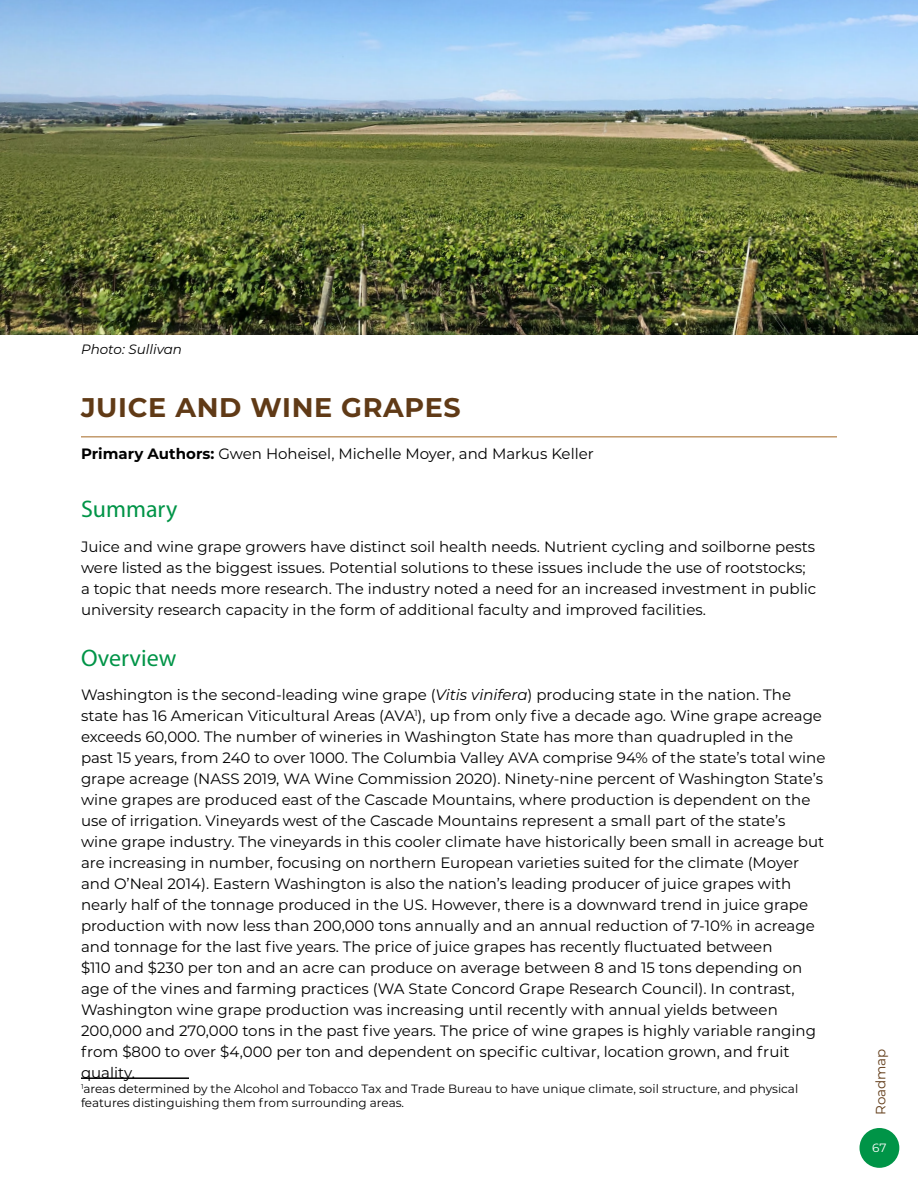
<style>
.page{position:relative;width:918px;height:1188px;background:#fff}
.page>*{position:absolute;margin:0;border:0;box-sizing:border-box;transform-origin:0 0}
.t1{font:700 27px "Montserrat";letter-spacing:.025em;color:#603a16}
.t2{font:24px "Myriad Pro";color:#009447}
.t3{font:15px/21px "Montserrat";color:#000}
.t4{font:italic 13.5px "Montserrat";color:#000}
.t5{font:13.5px "Montserrat";color:#603a16}
.t6{font:12px/14.4px "Montserrat";color:#000}
.t7{font:12px "Montserrat";color:#fff}
.s1{font-weight:700}
.s2{font-style:italic}
</style>
<div class="page">
<hr style="left:81px;top:436px;width:756px;height:2px;background:#c39a6c">
<hr style="left:81px;top:1077px;width:108px;height:2px;background:#000">
<img style="left:0;top:0;width:918px;height:335px">
<div style="left:860px;top:1128px;width:39px;height:40px;background:#009447;border-radius:50%"></div>
<p class="t4" style="left:81px;top:340px;width:103px">Photo: Sullivan</p>
<h1 class="t1" style="left:81px;top:387px;width:381px">JUICE AND WINE GRAPES</h1>
<p class="t3" style="left:81px;top:442px;width:514px"><span class="s1">Primary Authors:</span> Gwen Hoheisel, Michelle Moyer, and Markus Keller</p>
<h2 class="t2" style="left:81px;top:494px;width:98px">Summary</h2>
<p class="t3" style="left:81px;top:535px;width:737px">Juice and wine grape growers have distinct soil health needs. Nutrient cycling and soilborne pests were listed as the biggest issues. Potential solutions to these issues include the use of rootstocks; a topic that needs more research. The industry noted a need for an increased investment in public university research capacity in the form of additional faculty and improved facilities.</p>
<h2 class="t2" style="left:81px;top:643px;width:97px">Overview</h2>
<p class="t3" style="left:81px;top:684px;width:746px">Washington is the second-leading wine grape (<span class="s2">Vitis vinifera</span>) producing state in the nation. The state has 16 American Viticultural Areas (AVA<sup>1</sup>), up from only five a decade ago. Wine grape acreage exceeds 60,000. The number of wineries in Washington State has more than quadrupled in the past 15 years, from 240 to over 1000. The Columbia Valley AVA comprise 94% of the state’s total wine grape acreage (NASS 2019, WA Wine Commission 2020). Ninety-nine percent of Washington State’s wine grapes are produced east of the Cascade Mountains, where production is dependent on the use of irrigation. Vineyards west of the Cascade Mountains represent a small part of the state’s wine grape industry. The vineyards in this cooler climate have historically been small in acreage but are increasing in number, focusing on northern European varieties suited for the climate (Moyer and O’Neal 2014). Eastern Washington is also the nation’s leading producer of juice grapes with nearly half of the tonnage produced in the US. However, there is a downward trend in juice grape production with now less than 200,000 tons annually and an annual reduction of 7-10% in acreage and tonnage for the last five years. The price of juice grapes has recently fluctuated between<br>$110 and $230 per ton and an acre can produce on average between 8 and 15 tons depending on age of the vines and farming practices (WA State Concord Grape Research Council). In contrast, Washington wine grape production was increasing until recently with annual yields between 200,000 and 270,000 tons in the past five years. The price of wine grapes is highly variable ranging from $800 to over $4,000 per ton and dependent on specific cultivar, location grown, and fruit quality.</p>
<p class="t6" style="left:81px;top:1081px;width:719px"><sup>1</sup>areas determined by the Alcohol and Tobacco Tax and Trade Bureau to have unique climate, soil structure, and physical features distinguishing them from surrounding areas.</p>
<p class="t5" style="left:871px;top:1115px;width:68px;rotate:-90deg">Roadmap</p>
<p class="t7" style="left:872px;top:1140px;width:16px">67</p>
</div>
